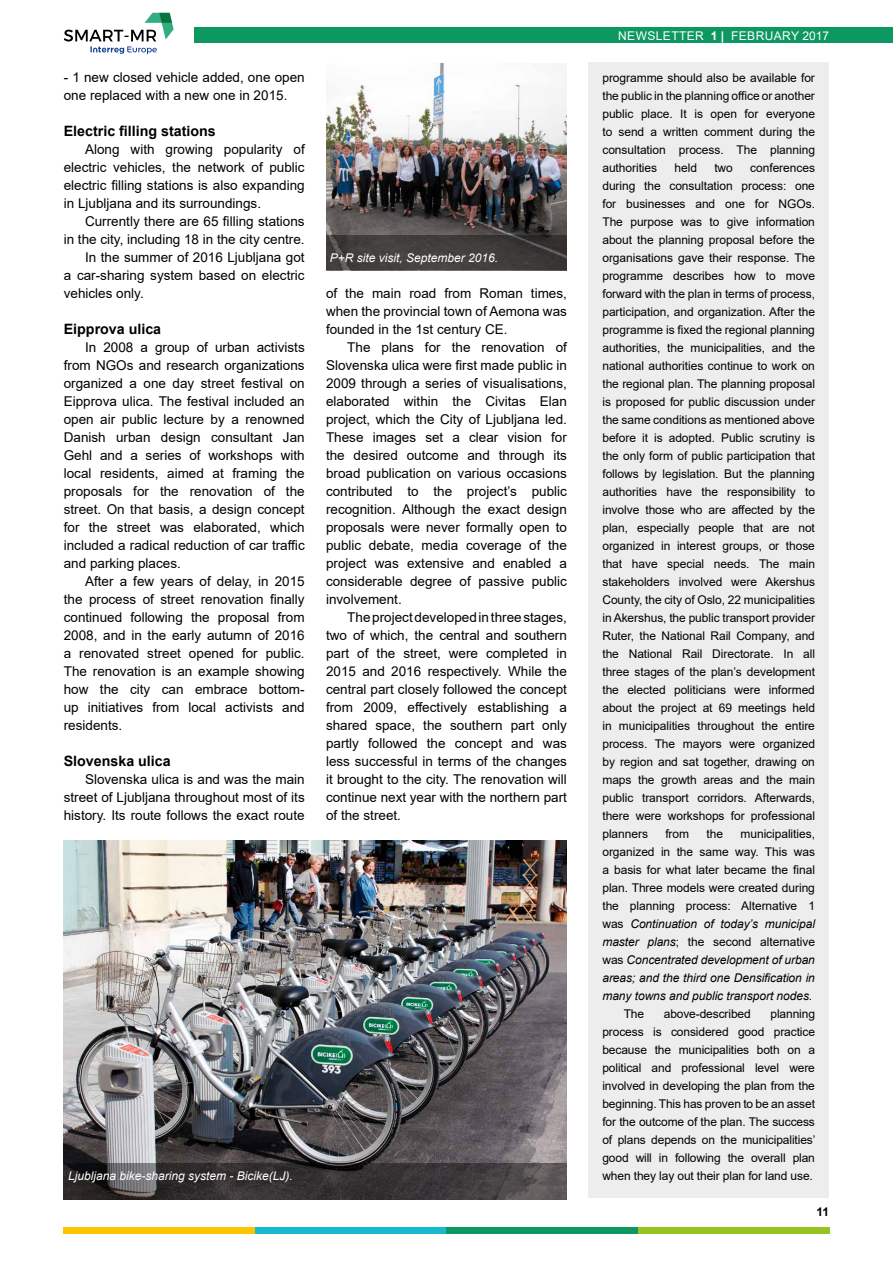
<style>
.page{position:relative;width:893px;height:1263px;background:#fff}
.page>*{position:absolute;margin:0;border:0;box-sizing:border-box;transform-origin:0 0}
.t1{font:700 14.25px "Arial";color:#000}
.t2{font:13.5px/18px "Arial";color:#000;text-align:justify}
.t3{font:12px/18px "Arial";letter-spacing:-.005em;color:#000;text-align:justify}
.t4{font:italic 12px "Arial";letter-spacing:-.005em;color:#000}
.t5{font:italic 12px "Arial";color:#fff}
.t6{font:12px "Arial";letter-spacing:.035em;color:#fff}
.t7{font:700 12px "Arial";color:#000}
.s1{font-weight:700}
.s2{font-style:normal}
.s3{font-style:italic}
</style>
<div class="page">
<div style="left:195px;top:28px;width:698px;height:15px;background:#0d9861"></div>
<div style="left:64px;top:1227px;width:191px;height:7px;background:#fdc500"></div>
<div style="left:255px;top:1227px;width:191px;height:7px;background:#18b8cf"></div>
<div style="left:446px;top:1227px;width:192px;height:7px;background:#0d9861"></div>
<div style="left:638px;top:1227px;width:191px;height:7px;background:#97c21f"></div>
<div style="left:588px;top:63px;width:241px;height:1135px;background:#ededed"></div>
<img style="left:64px;top:841px;width:503px;height:322px">
<img style="left:326px;top:64px;width:241px;height:207px">
<svg style="left:64px;top:13px;width:110px;height:41px"></svg>
<svg style="left:64px;top:1163px;width:503px;height:36px;background:#3d393a"></svg>
<svg style="left:326px;top:235px;width:241px;height:35px;background:#403d3b"></svg>
<p class="t2" style="left:64px;top:68px;width:242px">- 1 new closed vehicle added, one open one replaced with a new one in 2015.</p>
<p class="t1" style="left:64px;top:121px;width:154px">Electric filling stations</p>
<p class="t2" style="left:64px;top:140px;width:242px;text-indent:21px">Along with growing popularity of electric vehicles, the network of public electric filling stations is also expanding in Ljubljana and its surroundings.</p>
<p class="t2" style="left:85px;top:212px;width:221px">Currently there are 65 filling stations</p>
<p class="t2" style="left:64px;top:230px;width:242px">in the city, including 18 in the city centre.</p>
<p class="t2" style="left:85px;top:248px;width:221px">In the summer of 2016 Ljubljana got</p>
<p class="t2" style="left:64px;top:266px;width:242px">a car-sharing system based on electric</p>
<p class="t2" style="left:64px;top:284px;width:82px">vehicles only.</p>
<p class="t1" style="left:64px;top:319px;width:99px">Eipprova ulica</p>
<p class="t2" style="left:64px;top:338px;width:242px;text-indent:21px">In 2008 a group of urban activists from NGOs and research organizations organized a one day street festival on Eipprova ulica. The festival included an open air public lecture by a renowned Danish urban design consultant Jan Gehl and a series of workshops with local residents, aimed at framing the proposals for the renovation of the street. On that basis, a design concept for the street was elaborated, which included a radical reduction of car traffic and parking places.</p>
<p class="t2" style="left:64px;top:572px;width:242px;text-indent:21px">After a few years of delay, in 2015 the process of street renovation finally continued following the proposal from 2008, and in the early autumn of 2016 a renovated street opened for public.<br>The renovation is an example showing how the city can embrace bottom&shy;up initiatives from local activists and residents.</p>
<p class="t1" style="left:64px;top:751px;width:108px">Slovenska ulica</p>
<p class="t2" style="left:64px;top:770px;width:242px;text-indent:21px">Slovenska ulica is and was the main street of Ljubljana throughout most of its history. Its route follows the exact route</p>
<p class="t5" style="left:330px;top:250px;width:170px">P+R site visit, September 2016.</p>
<p class="t2" style="left:326px;top:284px;width:242px">of the main road from Roman times, when the provincial town of Aemona was founded in the 1st century CE.</p>
<p class="t2" style="left:326px;top:338px;width:242px;text-indent:21px">The plans for the renovation of Slovenska ulica were first made public in 2009 through a series of visualisations, elaborated within the Civitas Elan project, which the City of Ljubljana led.<br>These images set a clear vision for the desired outcome and through its broad publication on various occasions contributed to the project’s public recognition. Although the exact design proposals were never formally open to public debate, media coverage of the project was extensive and enabled a considerable degree of passive public involvement.</p>
<p class="t2" style="left:326px;top:608px;width:242px;text-indent:21px">The project developed in three stages, two of which, the central and southern part of the street, were completed in 2015 and 2016 respectively. While the central part closely followed the concept from 2009, effectively establishing a shared space, the southern part only partly followed the concept and was less successful in terms of the changes it brought to the city. The renovation will continue next year with the northern part of the street.</p>
<p class="t5" style="left:68px;top:1168px;width:226px">Ljubljana bike-sharing system - Bicike(LJ).</p>
<p class="t6" style="left:618px;top:28px;width:213px">NEWSLETTER <span class="s1">1 |</span> FEBRUARY 2017</p>
<p class="t3" style="left:602px;top:68px;width:214px">programme should also be available for the public in the planning office or another public place. It is open for everyone to send a written comment during the consultation process. The planning authorities</p>
<p class="t3" style="left:602px;top:158px;width:214px;text-indent:148px">conferences during the consultation process: one for businesses and one for NGOs.<br>The purpose was to give information about the planning proposal before the organisations gave their response. The programme describes how to move forward with the plan in terms of process, participation, and organization. After the programme is fixed the regional planning authorities, the municipalities, and the national authorities continue to work on the regional plan. The planning proposal is proposed for public discussion under the same conditions as mentioned above before it is adopted. Public scrutiny is the only form of public participation that follows by legislation. But the planning authorities have the responsibility to involve those who are affected by the plan, especially people that are not organized in interest groups, or those that have special needs. The main stakeholders involved were Akershus County, the city of Oslo, 22 municipalities in Akershus, the public transport provider Ruter, the National Rail Company, and the National Rail Directorate. In all three stages of the plan’s development the elected politicians were informed about the project at 69 meetings held in municipalities throughout the entire process. The mayors were organized by region and sat together, drawing on maps the growth areas and the main public transport corridors. Afterwards, there were workshops for professional planners</p>
<p class="t3" style="left:674px;top:158px;width:24px">held</p>
<p class="t3" style="left:714px;top:158px;width:20px">two</p>
<p class="t3" style="left:665px;top:824px;width:25px">from</p>
<p class="t3" style="left:707px;top:824px;width:18px">the</p>
<p class="t3" style="left:740px;top:824px;width:76px">municipalities,</p>
<p class="t3" style="left:602px;top:842px;width:214px">organized in the same way. This was</p>
<p class="t3" style="left:602px;top:860px;width:214px">a basis for what later became the final</p>
<p class="t3" style="left:602px;top:878px;width:214px">plan. Three models were created during</p>
<p class="t3" style="left:602px;top:896px;width:214px">the planning process: Alternative 1</p>
<p class="t4" style="left:602px;top:916px;width:214px"><span class="s2">was</span> Continuation of today’s municipal</p>
<p class="t3" style="left:602px;top:932px;width:214px"><span class="s3">master plans</span>; the second alternative</p>
<p class="t4" style="left:602px;top:952px;width:214px"><span class="s2">was</span> Concentrated development of urban</p>
<p class="t4" style="left:602px;top:970px;width:214px">areas; and the third one Densification in</p>
<p class="t4" style="left:602px;top:988px;width:211px">many towns and public transport nodes<span class="s2">.</span></p>
<p class="t3" style="left:624px;top:1004px;width:22px">The</p>
<p class="t3" style="left:664px;top:1004px;width:89px">above-described</p>
<p class="t3" style="left:602px;top:1004px;width:214px;text-indent:168px">planning process is considered good practice because the municipalities both on a political and professional level were involved in developing the plan from the beginning. This has proven to be an asset for the outcome of the plan. The success of plans depends on the municipalities’ good will in following the overall plan when they lay out their plan for land use.</p>
<p class="t7" style="left:816px;top:1203px;width:14px">11</p>
</div>
